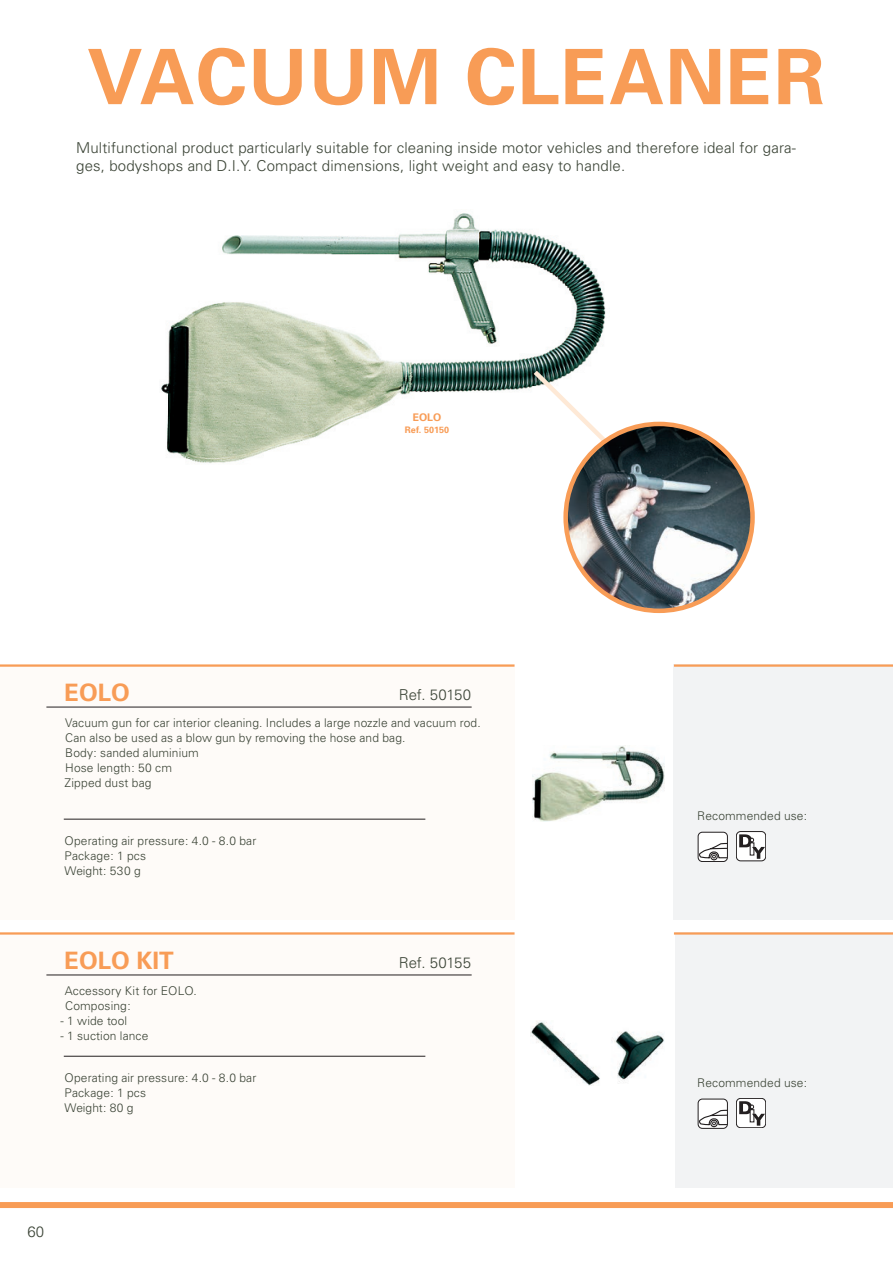
<style>
.page{position:relative;width:893px;height:1263px;background:#fff}
.page>*{position:absolute;margin:0;border:0;box-sizing:border-box;transform-origin:0 0}
.t1{font:700 76.5px "Univers";letter-spacing:.015em;color:#f89c56}
.t2{font:700 24px "Univers";color:#f89c56}
.t3{font:300 15px/18px "Univers";letter-spacing:.01em;color:#3a4335}
.t4{font:300 12px/15px "Univers";letter-spacing:.01em;color:#3a4335}
.t5{font:700 10.5px "Univers";color:#f89c56}
.t6{font:700 9px "Univers";color:#f89c56}
</style>
<div class="page">
<div style="left:0;top:1202px;width:893px;height:6px;background:#f89c56"></div>
<div style="left:0;top:664px;width:514px;height:255px;background:#fefbf8"></div>
<hr style="left:0;top:664px;width:514px;height:3px;background:#f89c56">
<div style="left:0;top:932px;width:514px;height:255px;background:#fefbf8"></div>
<hr style="left:0;top:932px;width:514px;height:2px;background:#f89c56">
<div style="left:674px;top:664px;width:219px;height:255px;background:#f2f3f4"></div>
<hr style="left:674px;top:664px;width:219px;height:3px;background:#f89c56">
<div style="left:675px;top:932px;width:218px;height:255px;background:#f2f3f4"></div>
<hr style="left:674px;top:932px;width:219px;height:2px;background:#f89c56">
<hr style="left:46px;top:707px;width:426px;height:1px;background:#231f20">
<hr style="left:46px;top:975px;width:426px;height:1px;background:#231f20">
<hr style="left:64px;top:819px;width:361px;height:1px;background:#231f20">
<hr style="left:64px;top:1056px;width:361px;height:1px;background:#231f20">
<img style="left:533px;top:746px;width:132px;height:76px">
<img style="left:530px;top:1021px;width:134px;height:64px">
<div style="left:698px;top:832px;width:29px;height:29px;background:#fff;border-radius:4px"></div>
<div style="left:698px;top:832px;width:30px;height:30px;border:1px solid #231f20;border-radius:4px"></div>
<div style="left:710px;top:853px;width:8px;height:7px;border:1px solid #231f20;border-radius:50%"></div>
<svg style="left:699px;top:842px;width:29px;height:17px"></svg>
<div style="left:698px;top:1099px;width:29px;height:29px;background:#fff;border-radius:4px"></div>
<div style="left:698px;top:1099px;width:30px;height:29px;border:1px solid #231f20;border-radius:4px"></div>
<div style="left:710px;top:1120px;width:8px;height:7px;border:1px solid #231f20;border-radius:50%"></div>
<svg style="left:699px;top:1109px;width:29px;height:17px"></svg>
<div style="left:736px;top:831px;width:30px;height:30px;background:#fff;border-radius:4px"></div>
<div style="left:736px;top:831px;width:30px;height:30px;border:1px solid #231f20;border-radius:4px"></div>
<svg style="left:739px;top:834px;width:26px;height:25px"></svg>
<div style="left:736px;top:1098px;width:30px;height:30px;background:#fff;border-radius:4px"></div>
<div style="left:736px;top:1098px;width:30px;height:30px;border:1px solid #231f20;border-radius:4px"></div>
<svg style="left:739px;top:1101px;width:26px;height:25px"></svg>
<img style="left:161px;top:213px;width:445px;height:250px">
<svg style="left:529px;top:366px;width:77px;height:88px"></svg>
<img style="left:566px;top:424px;width:186px;height:186px">
<div style="left:563px;top:422px;width:192px;height:191px;border:4px solid #f89c56;border-radius:50%"></div>
<h1 class="t1" style="left:87px;top:31px;width:739px">VACUUM CLEANER</h1>
<p class="t3" style="left:76px;top:138px;width:721px">Multifunctional product particularly suitable for cleaning inside motor vehicles and therefore ideal for gara&shy;ges, bodyshops and D.I.Y. Compact dimensions, light weight and easy to handle.</p>
<p class="t5" style="left:413px;top:411px;width:30px">EOLO</p>
<p class="t6" style="left:405px;top:425px;width:46px">Ref. 50150</p>
<h2 class="t2" style="left:64px;top:678px;width:67px">EOLO</h2>
<p class="t3" style="left:399px;top:686px;width:74px">Ref. 50150</p>
<p class="t4" style="left:65px;top:715px;width:418px">Vacuum gun for car interior cleaning. Includes a large nozzle and vacuum rod.<br>Can also be used as a blow gun by removing the hose and bag.<br>Body: sanded aluminium<br>Hose length: 50 cm<br>Zipped dust bag</p>
<p class="t4" style="left:64px;top:833px;width:193px">Operating air pressure: 4.0 - 8.0 bar<br>Package: 1 pcs<br>Weight: 530 g</p>
<h2 class="t2" style="left:64px;top:946px;width:111px">EOLO KIT</h2>
<p class="t4" style="left:65px;top:983px;width:134px">Accessory Kit for EOLO.<br>Composing:</p>
<p class="t4" style="left:61px;top:1013px;width:68px">- 1 wide tool</p>
<p class="t4" style="left:61px;top:1028px;width:89px">- 1 suction lance</p>
<p class="t4" style="left:64px;top:1071px;width:193px">Operating air pressure: 4.0 - 8.0 bar<br>Package: 1 pcs<br>Weight: 80 g</p>
<p class="t3" style="left:399px;top:954px;width:74px">Ref. 50155</p>
<p class="t3" style="left:28px;top:1222px;width:18px">60</p>
<p class="t4" style="left:697px;top:809px;width:111px">Recommended use:</p>
<p class="t4" style="left:697px;top:1075px;width:111px">Recommended use:</p>
</div>
